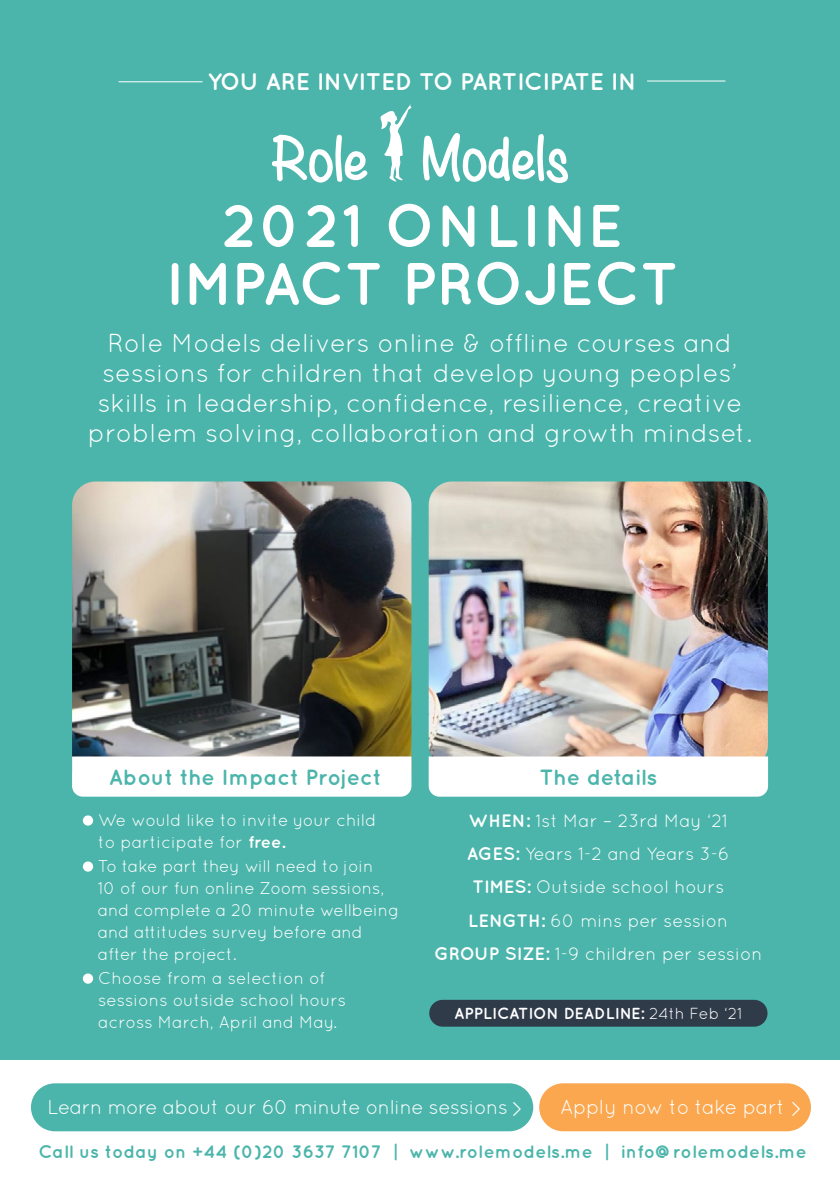
<style>
.page{position:relative;width:840px;height:1191px;background:#fff}
.page>*{position:absolute;margin:0;border:0;box-sizing:border-box;transform-origin:0 0}
.t1{font:700 60px/58px "Quicksand";color:#fff;text-align:center}
.t2{font:26px/30px "Quicksand";color:#fff;text-align:center}
.t3{font:700 24px "Quicksand";letter-spacing:-.01em;color:#fff}
.t4{font:700 22px "Quicksand";color:#4bb5ab}
.t5{font:700 22px "Quicksand";letter-spacing:-.02em;color:#4bb5ab}
.t6{font:20.4px "Quicksand";letter-spacing:-.015em;color:#fff}
.t7{font:20px "Quicksand";letter-spacing:-.02em;color:#fff}
.t8{font:18px/33.4px "Quicksand";color:#fff;text-align:center}
.t9{font:700 18px "Quicksand";letter-spacing:.01em;color:#4bb5ab}
.t10{font:17px/22px "Quicksand";letter-spacing:-.01em;color:#fff}
.t11{font:700 16px "Quicksand";color:#fff}
.s1{font-weight:700}
.s2{font-weight:400}
</style>
<div class="page">
<div style="left:0;top:0;width:839px;height:1059px;background:#4bb5ab"></div>
<div style="left:429px;top:999px;width:338px;height:27px;background:#303b4a;border-radius:13px"></div>
<img style="left:428px;top:481px;width:339px;height:275px">
<img style="left:72px;top:481px;width:339px;height:275px">
<div style="left:539px;top:1083px;width:271px;height:48px;background:#faa74f;border-radius:24px"></div>
<div style="left:72px;top:756px;width:339px;height:40px;background:#fff"></div>
<div style="left:83px;top:815px;width:10px;height:10px;background:#fff;border-radius:50%"></div>
<div style="left:83px;top:861px;width:10px;height:10px;background:#fff;border-radius:50%"></div>
<div style="left:83px;top:973px;width:10px;height:10px;background:#fff;border-radius:50%"></div>
<div style="left:428px;top:756px;width:339px;height:40px;background:#fff"></div>
<svg style="left:380px;top:104px;width:31px;height:78px"></svg>
<svg style="left:422px;top:133px;width:145px;height:50px"></svg>
<svg style="left:272px;top:134px;width:95px;height:49px"></svg>
<hr style="left:647px;top:81px;width:77px;height:1px;background:#fff">
<hr style="left:119px;top:81px;width:83px;height:1px;background:#fff">
<div style="left:31px;top:1083px;width:502px;height:48px;background:#4bb5ab;border-radius:24px"></div>
<h3 class="t3" style="left:207px;top:67px;width:430px">YOU ARE INVITED TO PARTICIPATE IN</h3>
<h1 class="t1" style="left:165px;top:195px;width:515px">2021 ONLINE<br>IMPACT PROJECT</h1>
<h2 class="t2" style="left:88px;top:328px;width:665px">Role Models delivers online &amp; offline courses and sessions for children that develop young peoples’ skills in leadership, confidence, resilience, creative problem solving, collaboration and growth mindset.</h2>
<p class="t4" style="left:109px;top:763px;width:274px">About the Impact Project</p>
<p class="t10" style="left:98px;top:808px;width:279px">We would like to invite your child to participate for <span class="s1">free.</span></p>
<p class="t10" style="left:98px;top:854px;width:303px">To take part they will need to join<br>10 of our fun online Zoom sessions, and complete a 20 minute wellbeing and attitudes survey before and after the project.</p>
<p class="t10" style="left:98px;top:966px;width:249px">Choose from a selection of sessions outside school hours across March, April and May.</p>
<p class="t5" style="left:539px;top:763px;width:119px">The details</p>
<p class="t8" style="left:434px;top:803px;width:329px"><span class="s1">WHEN:</span> 1st Mar – 23rd May ‘21<br><span class="s1">AGES:</span> Years 1-2 and Years 3-6<br><span class="s1">TIMES:</span> Outside school hours<br><span class="s1">LENGTH:</span> 60 mins per session<br><span class="s1">GROUP SIZE:</span> 1-9 children per session</p>
<p class="t11" style="left:454px;top:1004px;width:290px">APPLICATION DEADLINE: <span class="s2">24th Feb ‘21</span></p>
<p class="t7" style="left:47px;top:1095px;width:478px">Learn more about our 60 minute online sessions &gt;</p>
<p class="t6" style="left:560px;top:1095px;width:244px">Apply now to take part &gt;</p>
<p class="t9" style="left:38px;top:1141px;width:769px">Call us today on +44 (0)20 3637 7107 | www.rolemodels.me | info@rolemodels.me</p>
</div>
